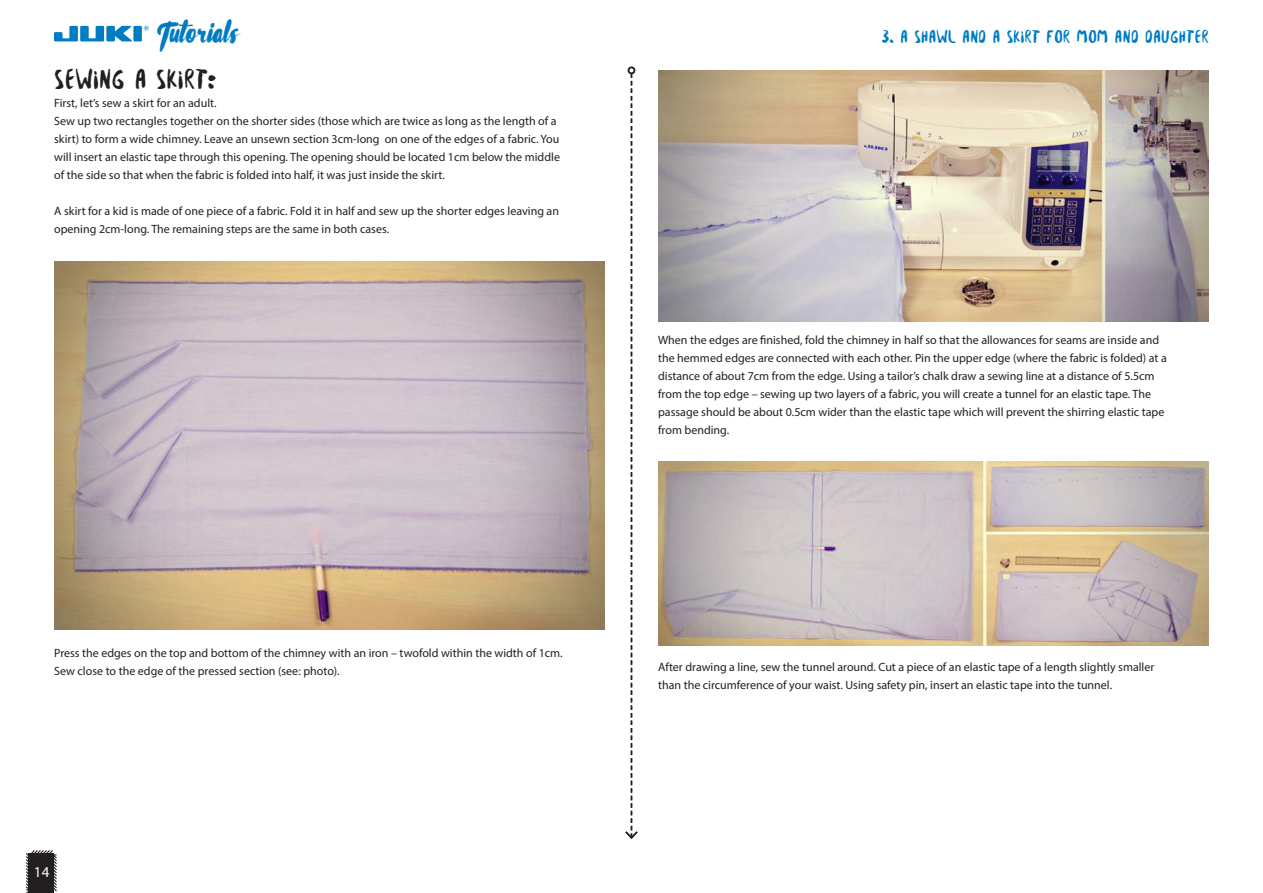
<style>
.page{position:relative;width:1263px;height:893px;background:#fff}
.page>*{position:absolute;margin:0;border:0;box-sizing:border-box;transform-origin:0 0}
.t1{font:36px "Rissa Typeface";color:#007cc2}
.t2{font:30px "Besom";color:#231f20}
.t3{font:19.5px "Besom";color:#007cc2}
.t4{font:15px "Myriad Pro";color:#fff}
.t5{font:12px/18px "Myriad Pro";color:#231f20}
</style>
<div class="page">
<svg style="left:26px;top:850px;width:31px;height:43px"></svg>
<svg style="left:54px;top:26px;width:78px;height:15px"></svg>
<div style="left:133px;top:26px;width:9px;height:15px;background:#007cc2"></div>
<svg style="left:144px;top:26px;width:5px;height:4px"></svg>
<svg style="left:625px;top:73px;width:13px;height:766px"></svg>
<div style="left:628px;top:67px;width:7px;height:7px;border:2px solid #231f20;border-radius:50%"></div>
<img style="left:658px;top:70px;width:551px;height:252px">
<img style="left:54px;top:262px;width:551px;height:367px">
<img style="left:658px;top:462px;width:551px;height:183px">
<p class="t1" style="left:161px;top:19px;width:78px">Tutorials</p>
<p class="t2" style="left:54px;top:57px;width:164px">SEWING A SKIRT:</p>
<p class="t5" style="left:54px;top:94px;width:164px">First, let’s sew a skirt for an adult.</p>
<p class="t5" style="left:54px;top:112px;width:507px">Sew up two rectangles together on the shorter sides (those which are twice as long as the length of a skirt) to form a wide chimney. Leave an unsewn section 3cm-long on one of the edges of a fabric. You will insert an elastic tape through this opening. The opening should be located 1cm below the middle of the side so that when the fabric is folded into half, it was just inside the skirt.</p>
<p class="t5" style="left:54px;top:202px;width:506px">A skirt for a kid is made of one piece of a fabric. Fold it in half and sew up the shorter edges leaving an opening 2cm-long. The remaining steps are the same in both cases.</p>
<p class="t5" style="left:54px;top:643px;width:510px">Press the edges on the top and bottom of the chimney with an iron – twofold within the width of 1cm.<br>Sew close to the edge of the pressed section (see: photo).</p>
<p class="t4" style="left:34px;top:863px;width:17px">14</p>
<p class="t3" style="left:881px;top:22px;width:329px">3. A SHAWL AND A SKIRT FOR MOM AND DAUGHTER</p>
<p class="t5" style="left:658px;top:331px;width:510px">When the edges are finished, fold the chimney in half so that the allowances for seams are inside and the hemmed edges are connected with each other. Pin the upper edge (where the fabric is folded) at a distance of about 7cm from the edge. Using a tailor’s chalk draw a sewing line at a distance of 5.5cm from the top edge – sewing up two layers of a fabric, you will create a tunnel for an elastic tape. The passage should be about 0.5cm wider than the elastic tape which will prevent the shirring elastic tape from bending.</p>
<p class="t5" style="left:658px;top:658px;width:498px">After drawing a line, sew the tunnel around. Cut a piece of an elastic tape of a length slightly smaller than the circumference of your waist. Using safety pin, insert an elastic tape into the tunnel.</p>
</div>
